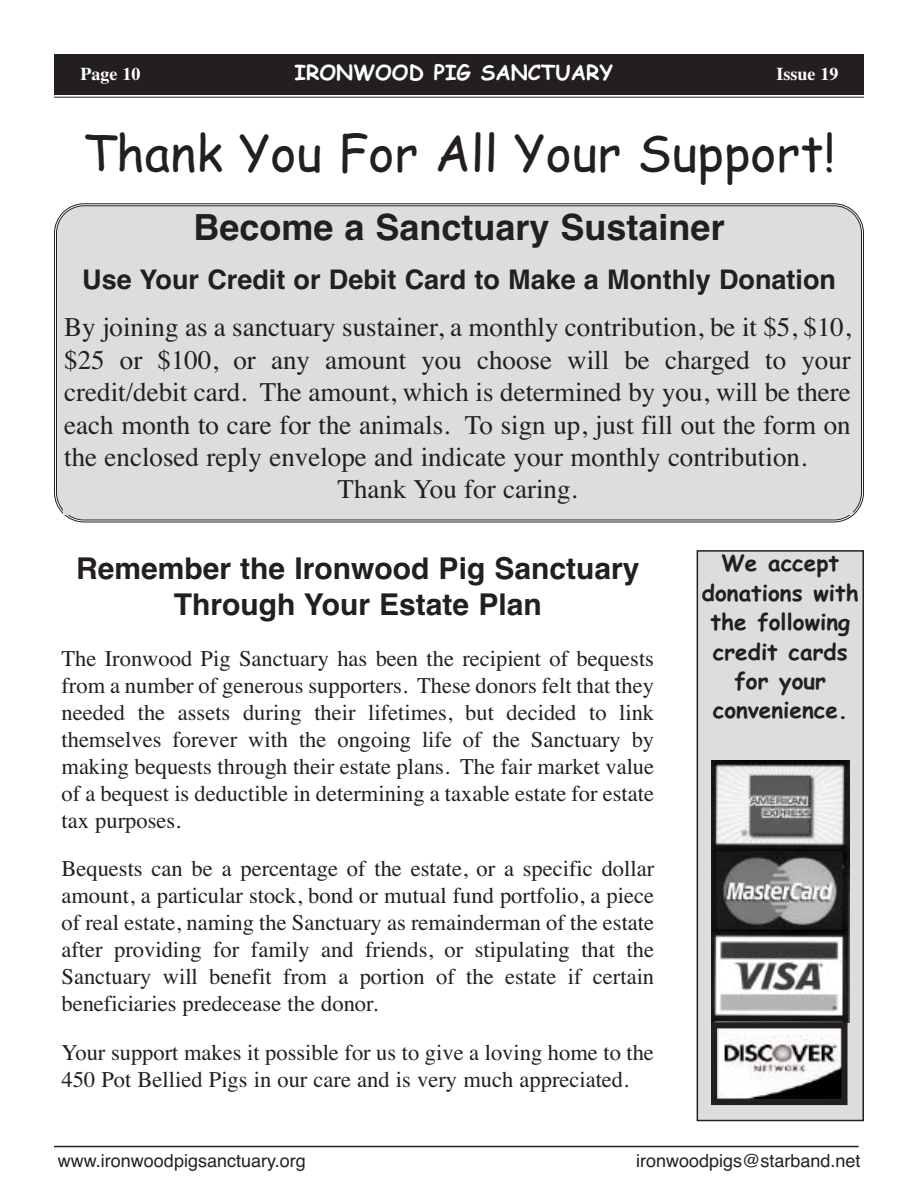
<style>
.page{position:relative;width:918px;height:1188px;background:#fff}
.page>*{position:absolute;margin:0;border:0;box-sizing:border-box;transform-origin:0 0}
.t1{font:49.5px "Comic Sans MS";color:#231f20}
.t2{font:700 36px "Helvetica";color:#231f20}
.t3{font:700 30px/36px "Helvetica";color:#231f20;text-align:center}
.t4{font:27px "Times";color:#231f20}
.t5{font:700 27px "Helvetica";color:#231f20}
.t6{font:22.5px/27px "Times";color:#231f20;text-align:justify}
.t7{font:700 22.5px/29.4px "Comic Sans MS";color:#231f20;text-align:center}
.t8{font:700 21px "Comic Sans MS";color:#fff}
.t9{font:18px "Helvetica";color:#231f20}
.t10{font:700 18px "Times";color:#fff}
</style>
<div class="page">
<div style="left:54px;top:54px;width:810px;height:40px;background:#231f20"></div>
<hr style="left:54px;top:97px;width:810px;height:1px;background:#231f20">
<hr style="left:54px;top:1146px;width:805px;height:1px;background:#231f20">
<div style="left:698px;top:552px;width:164px;height:568px;background:#dcdddf"></div>
<div style="left:697px;top:550px;width:167px;height:571px;border:2px solid #231f20"></div>
<img style="left:711px;top:760px;width:138px;height:262px">
<div style="left:55px;top:205px;width:807px;height:316px;background:#dcdddf"></div>
<img style="left:718px;top:1029px;width:123px;height:69px">
<div style="left:711px;top:1022px;width:137px;height:83px;border:6px solid #231f20"></div>
<div style="left:63px;top:316px;width:789px;height:199px;background:#dcdddf"></div>
<p class="t10" style="left:80px;top:63px;width:61px">Page 10</p>
<p class="t8" style="left:295px;top:60px;width:320px">IRONWOOD PIG SANCTUARY</p>
<p class="t10" style="left:777px;top:63px;width:63px">Issue 19</p>
<h1 class="t1" style="left:83px;top:125px;width:754px">Thank You For All Your Support!</h1>
<h2 class="t2" style="left:193px;top:207px;width:533px">Become a Sanctuary Sustainer</h2>
<p class="t5" style="left:82px;top:264px;width:755px">Use Your Credit or Debit Card to Make a Monthly Donation</p>
<p class="t4" style="left:64px;top:311px;width:788px">By joining as a sanctuary sustainer, a monthly contribution, be it $5, $10,</p>
<p class="t4" style="left:64px;top:344px;width:788px">$25 or $100, or any amount you choose will be charged to your</p>
<p class="t4" style="left:64px;top:376px;width:788px">credit/debit card. The amount, which is determined by you, will be there</p>
<p class="t4" style="left:64px;top:408px;width:788px">each month to care for the animals. To sign up, just fill out the form on</p>
<p class="t4" style="left:64px;top:441px;width:744px">the enclosed reply envelope and indicate your monthly contribution.</p>
<p class="t4" style="left:338px;top:473px;width:241px">Thank You for caring.</p>
<h3 class="t3" style="left:76px;top:550px;width:565px">Remember the Ironwood Pig Sanctuary<br>Through Your Estate Plan</h3>
<p class="t6" style="left:62px;top:644px;width:594px">The Ironwood Pig Sanctuary has been the recipient of bequests from a number of generous supporters. These donors felt that they needed the assets during their lifetimes, but decided to link themselves forever with the ongoing life of the Sanctuary by making bequests through their estate plans. The fair market value of a bequest is deductible in determining a taxable estate for estate tax purposes.</p>
<p class="t6" style="left:62px;top:855px;width:594px">Bequests can be a percentage of the estate, or a specific dollar amount, a particular stock, bond or mutual fund portfolio, a piece of real estate, naming the Sanctuary as remainderman of the estate after providing for family and friends, or stipulating that the Sanctuary will benefit from a portion of the estate if certain beneficiaries predecease the donor.</p>
<p class="t6" style="left:62px;top:1039px;width:594px">Your support makes it possible for us to give a loving home to the<br>450 Pot Bellied Pigs in our care and is very much appreciated.</p>
<p class="t7" style="left:702px;top:549px;width:158px">We accept donations with the following credit cards for your convenience.</p>
<p class="t9" style="left:58px;top:1150px;width:249px">www.ironwoodpigsanctuary.org</p>
<p class="t9" style="left:636px;top:1150px;width:226px">ironwoodpigs@starband.net</p>
</div>
